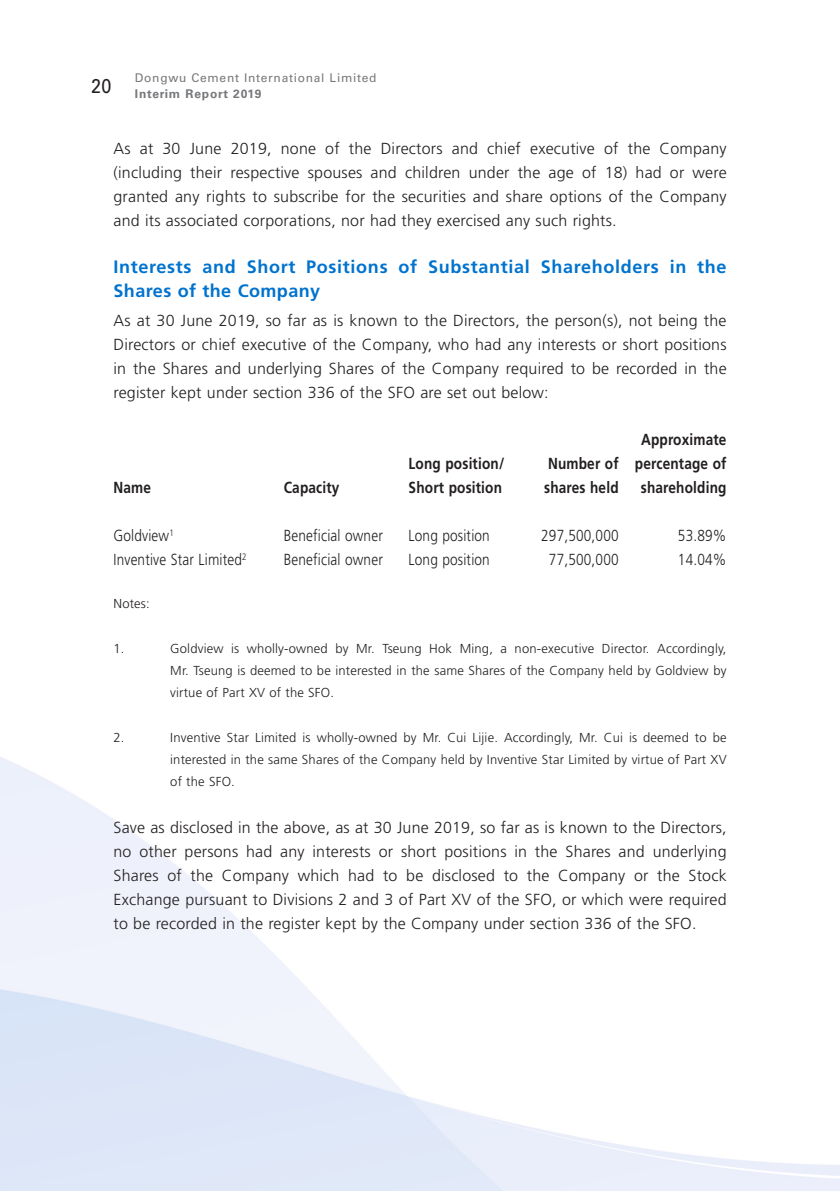
<style>
.page{position:relative;width:840px;height:1191px;background:#fff}
.page>*{position:absolute;margin:0;border:0;box-sizing:border-box;transform-origin:0 0}
.t1{font:700 18px/24px "Frutiger LT Std";letter-spacing:.035em;color:#0073ce}
.t2{font:300 16px/24px "Frutiger LT Std";letter-spacing:.015em;color:#231f20;text-align:justify}
.t3{font:300 16px "Frutiger LT Std";letter-spacing:.015em;color:#231f20;scale:.85 1}
.t4{font:700 16px/24px "Frutiger LT Std";letter-spacing:.015em;color:#231f20;scale:.85 1}
.t5{font:300 13px/22px "Frutiger LT Std";letter-spacing:.015em;color:#231f20;text-align:justify}
.t6{font:12px/16px "Univers LT Std";letter-spacing:.06em;color:#76787b}
.s1{font-weight:700}
</style>
<div class="page">
<p class="t6" style="left:91px;top:70px;width:286px;text-indent:44px">Dongwu Cement International Limited<br><sup>20</sup> <span class="s1">Interim Report 2019</span></p>
<p class="t2" style="left:113px;top:136px;width:614px">As at 30 June 2019, none of the Directors and chief executive of the Company (including their respective spouses and children under the age of 18) had or were granted any rights to subscribe for the securities and share options of the Company and its associated corporations, nor had they exercised any such rights.</p>
<p class="t1" style="left:113px;top:254px;width:614px">Interests and Short Positions of Substantial Shareholders in the<br>Shares of the Company</p>
<p class="t2" style="left:113px;top:309px;width:614px">As at 30 June 2019, so far as is known to the Directors, the person(s), not being the Directors or chief executive of the Company, who had any interests or short positions in the Shares and underlying Shares of the Company required to be recorded in the register kept under section 336 of the SFO are set out below:</p>
<p class="t4" style="left:113px;top:475px;width:46px">Name</p>
<p class="t4" style="left:283px;top:475px;width:67px">Capacity</p>
<p class="t4" style="left:408px;top:451px;width:114px">Long position/<br>Short position</p>
<p class="t4" style="left:544px;top:451px;width:89px">Number of shares held</p>
<p class="t4" style="left:634px;top:427px;width:109px;text-align:center">Approximate percentage of shareholding</p>
<p class="t3" style="left:113px;top:526px;width:72px">Goldview<sup>1</sup></p>
<p class="t3" style="left:283px;top:526px;width:118px">Beneficial owner</p>
<p class="t3" style="left:408px;top:526px;width:97px">Long position</p>
<p class="t3" style="left:541px;top:526px;width:93px">297,500,000</p>
<p class="t3" style="left:677px;top:526px;width:59px">53.89%</p>
<p class="t3" style="left:113px;top:550px;width:158px">Inventive Star Limited<sup>2</sup></p>
<p class="t3" style="left:283px;top:550px;width:118px">Beneficial owner</p>
<p class="t3" style="left:408px;top:550px;width:97px">Long position</p>
<p class="t3" style="left:548px;top:550px;width:83px">77,500,000</p>
<p class="t3" style="left:677px;top:550px;width:59px">14.04%</p>
<p class="t5" style="left:113px;top:593px;width:38px">Notes:</p>
<p class="t5" style="left:113px;top:638px;width:13px">1.</p>
<p class="t5" style="left:170px;top:638px;width:557px">Goldview is wholly-owned by Mr. Tseung Hok Ming, a non-executive Director. Accordingly, Mr. Tseung is deemed to be interested in the same Shares of the Company held by Goldview by virtue of Part XV of the SFO.</p>
<p class="t5" style="left:113px;top:726px;width:13px">2.</p>
<p class="t5" style="left:170px;top:726px;width:557px">Inventive Star Limited is wholly-owned by Mr. Cui Lijie. Accordingly, Mr. Cui is deemed to be interested in the same Shares of the Company held by Inventive Star Limited by virtue of Part XV of the SFO.</p>
<p class="t2" style="left:113px;top:815px;width:614px">Save as disclosed in the above, as at 30 June 2019, so far as is known to the Directors, no other persons had any interests or short positions in the Shares and underlying Shares of the Company which had to be disclosed to the Company or the Stock Exchange pursuant to Divisions 2 and 3 of Part XV of the SFO, or which were required to be recorded in the register kept by the Company under section 336 of the SFO.</p>
</div>
